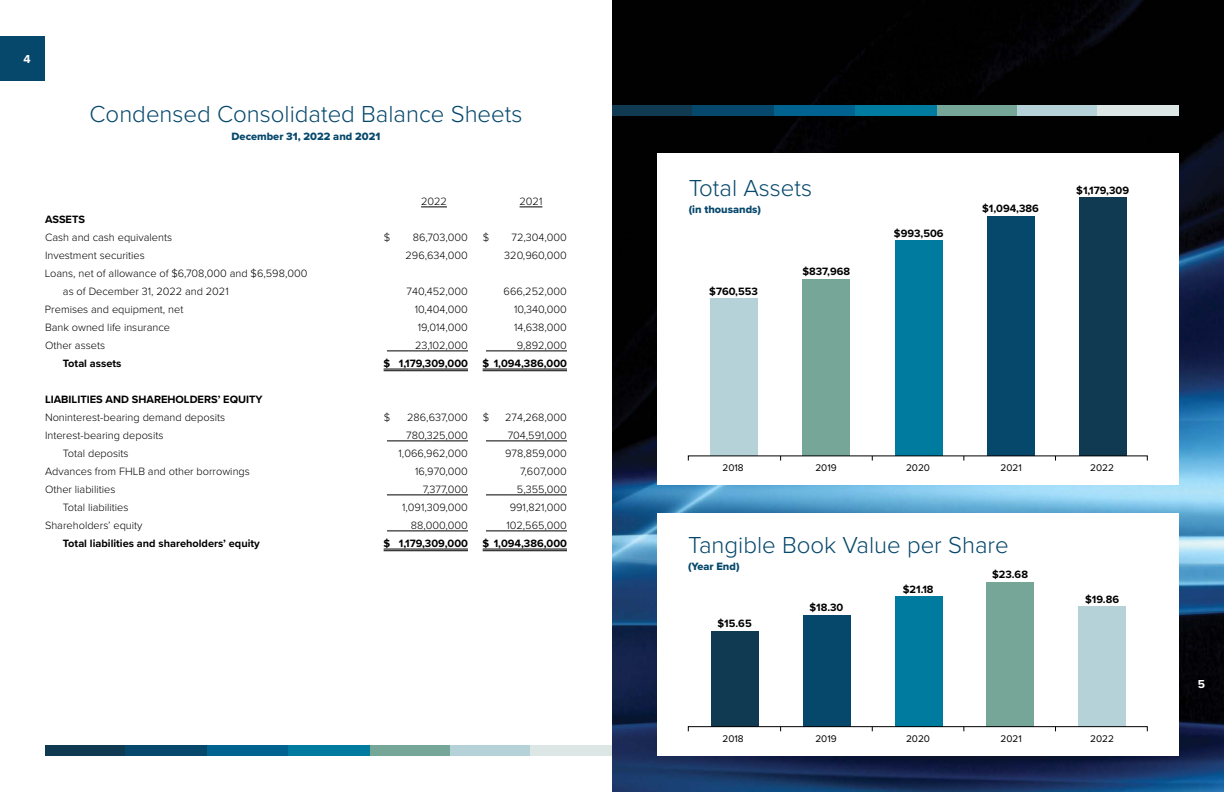
<style>
.page{position:relative;width:1224px;height:792px;background:#fff}
.page>*{position:absolute;margin:0;border:0;box-sizing:border-box;transform-origin:0 0}
.t1{font:300 24px "Proxima Nova";color:#06486c}
.t2{font:700 12px "Proxima Nova";color:#fff}
.t3{font:300 11px/18px "Proxima Nova";color:#000}
.t4{font:700 11px "Proxima Nova";color:#000}
.t5{font:11px "Proxima Nova Extrabld";color:#06486c}
.t6{font:10px "Proxima Nova";color:#000}
</style>
<div class="page">
<img style="left:612px;top:0;width:612px;height:792px">
<svg style="left:421px;top:207px;width:26px;height:1px"></svg>
<svg style="left:520px;top:207px;width:22px;height:1px"></svg>
<hr style="left:387px;top:351px;width:81px;height:1px;background:#000">
<hr style="left:486px;top:351px;width:81px;height:1px;background:#000">
<hr style="left:384px;top:369px;width:84px;height:1px;background:#000">
<hr style="left:384px;top:371px;width:84px;height:1px;background:#000">
<hr style="left:483px;top:369px;width:84px;height:1px;background:#000">
<hr style="left:483px;top:371px;width:84px;height:1px;background:#000">
<hr style="left:387px;top:441px;width:81px;height:1px;background:#000">
<hr style="left:486px;top:441px;width:81px;height:1px;background:#000">
<hr style="left:387px;top:495px;width:81px;height:1px;background:#000">
<hr style="left:486px;top:495px;width:81px;height:1px;background:#000">
<hr style="left:387px;top:531px;width:81px;height:1px;background:#000">
<hr style="left:486px;top:531px;width:81px;height:1px;background:#000">
<hr style="left:384px;top:549px;width:84px;height:1px;background:#000">
<hr style="left:384px;top:551px;width:84px;height:1px;background:#000">
<hr style="left:483px;top:549px;width:84px;height:1px;background:#000">
<hr style="left:483px;top:551px;width:84px;height:1px;background:#000">
<div style="left:0;top:36px;width:45px;height:45px;background:#06486c"></div>
<div style="left:657px;top:513px;width:522px;height:243px;background:#fff"></div>
<div style="left:711px;top:631px;width:48px;height:96px;background:#103952"></div>
<div style="left:803px;top:615px;width:48px;height:112px;background:#06486c"></div>
<div style="left:895px;top:596px;width:47px;height:131px;background:#007ba0"></div>
<div style="left:986px;top:582px;width:48px;height:145px;background:#75a698"></div>
<div style="left:1078px;top:606px;width:48px;height:121px;background:#b4d2d7"></div>
<div style="left:688px;top:726px;width:460px;height:6px;border:1px solid #000"></div>
<div style="left:657px;top:153px;width:522px;height:331px;background:#fff"></div>
<div style="left:710px;top:298px;width:47px;height:158px;background:#b4d2d7"></div>
<div style="left:802px;top:279px;width:48px;height:177px;background:#75a698"></div>
<div style="left:895px;top:240px;width:47px;height:216px;background:#007ba0"></div>
<div style="left:987px;top:216px;width:48px;height:240px;background:#06486c"></div>
<div style="left:1080px;top:197px;width:47px;height:259px;background:#103952"></div>
<div style="left:45px;top:745px;width:81px;height:11px;background:#103952"></div>
<div style="left:126px;top:745px;width:81px;height:11px;background:#06486c"></div>
<div style="left:207px;top:745px;width:81px;height:11px;background:#00628f"></div>
<div style="left:289px;top:745px;width:81px;height:11px;background:#007ba0"></div>
<div style="left:370px;top:745px;width:81px;height:11px;background:#75a698"></div>
<div style="left:450px;top:745px;width:82px;height:11px;background:#b4d2d7"></div>
<div style="left:531px;top:745px;width:81px;height:11px;background:#dbe6e5"></div>
<div style="left:612px;top:105px;width:81px;height:11px;background:#103952"></div>
<div style="left:693px;top:105px;width:81px;height:11px;background:#06486c"></div>
<div style="left:774px;top:105px;width:81px;height:11px;background:#00628f"></div>
<div style="left:856px;top:105px;width:81px;height:11px;background:#007ba0"></div>
<div style="left:937px;top:105px;width:81px;height:11px;background:#75a698"></div>
<div style="left:1017px;top:105px;width:82px;height:11px;background:#b4d2d7"></div>
<div style="left:1098px;top:105px;width:81px;height:11px;background:#dbe6e5"></div>
<p class="t2" style="left:23px;top:50px;width:9px">4</p>
<h1 class="t1" style="left:90px;top:96px;width:434px">Condensed Consolidated Balance Sheets</h1>
<p class="t5" style="left:232px;top:128px;width:150px">December 31, 2022 and 2021</p>
<p class="t3" style="left:421px;top:192px;width:27px">2022</p>
<p class="t3" style="left:520px;top:192px;width:24px">2021</p>
<p class="t4" style="left:45px;top:211px;width:41px">ASSETS</p>
<p class="t3" style="left:45px;top:228px;width:129px">Cash and cash equivalents</p>
<p class="t3" style="left:384px;top:228px;width:8px">$</p>
<p class="t3" style="left:413px;top:228px;width:57px">86,703,000</p>
<p class="t3" style="left:483px;top:228px;width:8px">$</p>
<p class="t3" style="left:512px;top:228px;width:57px">72,304,000</p>
<p class="t3" style="left:45px;top:246px;width:101px">Investment securities</p>
<p class="t3" style="left:406px;top:246px;width:64px">296,634,000</p>
<p class="t3" style="left:504px;top:246px;width:64px">320,960,000</p>
<p class="t3" style="left:63px;top:264px;width:246px;text-indent:-18px">Loans, net of allowance of $6,708,000 and $6,598,000 as of December 31, 2022 and 2021</p>
<p class="t3" style="left:407px;top:282px;width:63px">740,452,000</p>
<p class="t3" style="left:504px;top:282px;width:65px">666,252,000</p>
<p class="t3" style="left:45px;top:300px;width:140px">Premises and equipment, net</p>
<p class="t3" style="left:415px;top:300px;width:55px">10,404,000</p>
<p class="t3" style="left:514px;top:300px;width:54px">10,340,000</p>
<p class="t3" style="left:45px;top:318px;width:127px">Bank owned life insurance</p>
<p class="t3" style="left:418px;top:318px;width:52px">19,014,000</p>
<p class="t3" style="left:514px;top:318px;width:54px">14,638,000</p>
<p class="t3" style="left:45px;top:336px;width:62px">Other assets</p>
<p class="t3" style="left:415px;top:336px;width:54px">23,102,000</p>
<p class="t3" style="left:517px;top:336px;width:52px">9,892,000</p>
<p class="t4" style="left:63px;top:355px;width:60px">Total assets</p>
<p class="t4" style="left:384px;top:355px;width:86px">$ 1,179,309,000</p>
<p class="t4" style="left:483px;top:355px;width:86px">$ 1,094,386,000</p>
<p class="t4" style="left:45px;top:391px;width:219px">LIABILITIES AND SHAREHOLDERS’ EQUITY</p>
<p class="t3" style="left:45px;top:408px;width:182px">Noninterest-bearing demand deposits</p>
<p class="t3" style="left:384px;top:408px;width:8px">$</p>
<p class="t3" style="left:407px;top:408px;width:62px">286,637,000</p>
<p class="t3" style="left:483px;top:408px;width:8px">$</p>
<p class="t3" style="left:505px;top:408px;width:63px">274,268,000</p>
<p class="t3" style="left:45px;top:426px;width:120px">Interest-bearing deposits</p>
<p class="t3" style="left:406px;top:426px;width:63px">780,325,000</p>
<p class="t3" style="left:508px;top:426px;width:61px">704,591,000</p>
<p class="t3" style="left:63px;top:444px;width:67px">Total deposits</p>
<p class="t3" style="left:399px;top:444px;width:71px">1,066,962,000</p>
<p class="t3" style="left:505px;top:444px;width:63px">978,859,000</p>
<p class="t3" style="left:45px;top:462px;width:206px">Advances from FHLB and other borrowings</p>
<p class="t3" style="left:415px;top:462px;width:54px">16,970,000</p>
<p class="t3" style="left:520px;top:462px;width:48px">7,607,000</p>
<p class="t3" style="left:45px;top:480px;width:72px">Other liabilities</p>
<p class="t3" style="left:423px;top:480px;width:47px">7,377,000</p>
<p class="t3" style="left:517px;top:480px;width:52px">5,355,000</p>
<p class="t3" style="left:63px;top:498px;width:67px">Total liabilities</p>
<p class="t3" style="left:402px;top:498px;width:67px">1,091,309,000</p>
<p class="t3" style="left:510px;top:498px;width:59px">991,821,000</p>
<p class="t3" style="left:45px;top:516px;width:99px">Shareholders’ equity</p>
<p class="t3" style="left:411px;top:516px;width:59px">88,000,000</p>
<p class="t3" style="left:506px;top:516px;width:62px">102,565,000</p>
<p class="t4" style="left:63px;top:535px;width:198px">Total liabilities and shareholders’ equity</p>
<p class="t4" style="left:384px;top:535px;width:86px">$ 1,179,309,000</p>
<p class="t4" style="left:483px;top:535px;width:86px">$ 1,094,386,000</p>
<h1 class="t1" style="left:689px;top:171px;width:125px">Total Assets</h1>
<p class="t5" style="left:689px;top:202px;width:74px">(in thousands)</p>
<p class="t4" style="left:709px;top:283px;width:50px">$760,553</p>
<p class="t4" style="left:802px;top:264px;width:49px">$837,968</p>
<p class="t4" style="left:894px;top:225px;width:51px">$993,506</p>
<p class="t4" style="left:982px;top:201px;width:58px">$1,094,386</p>
<p class="t4" style="left:1076px;top:182px;width:54px">$1,179,309</p>
<p class="t6" style="left:722px;top:461px;width:23px">2018</p>
<p class="t6" style="left:815px;top:461px;width:23px">2019</p>
<p class="t6" style="left:906px;top:461px;width:25px">2020</p>
<p class="t6" style="left:1000px;top:461px;width:23px">2021</p>
<p class="t6" style="left:1090px;top:461px;width:25px">2022</p>
<h1 class="t1" style="left:688px;top:527px;width:322px">Tangible Book Value per Share</h1>
<p class="t5" style="left:688px;top:559px;width:53px">(Year End)</p>
<p class="t4" style="left:992px;top:566px;width:37px">$23.68</p>
<p class="t4" style="left:718px;top:615px;width:36px">$15.65</p>
<p class="t4" style="left:809px;top:599px;width:36px">$18.30</p>
<p class="t4" style="left:903px;top:581px;width:32px">$21.18</p>
<p class="t4" style="left:1085px;top:591px;width:35px">$19.86</p>
<p class="t6" style="left:722px;top:732px;width:23px">2018</p>
<p class="t6" style="left:815px;top:732px;width:23px">2019</p>
<p class="t6" style="left:906px;top:732px;width:25px">2020</p>
<p class="t6" style="left:1000px;top:732px;width:23px">2021</p>
<p class="t6" style="left:1090px;top:732px;width:25px">2022</p>
<p class="t2" style="left:1198px;top:675px;width:9px">5</p>
</div>
